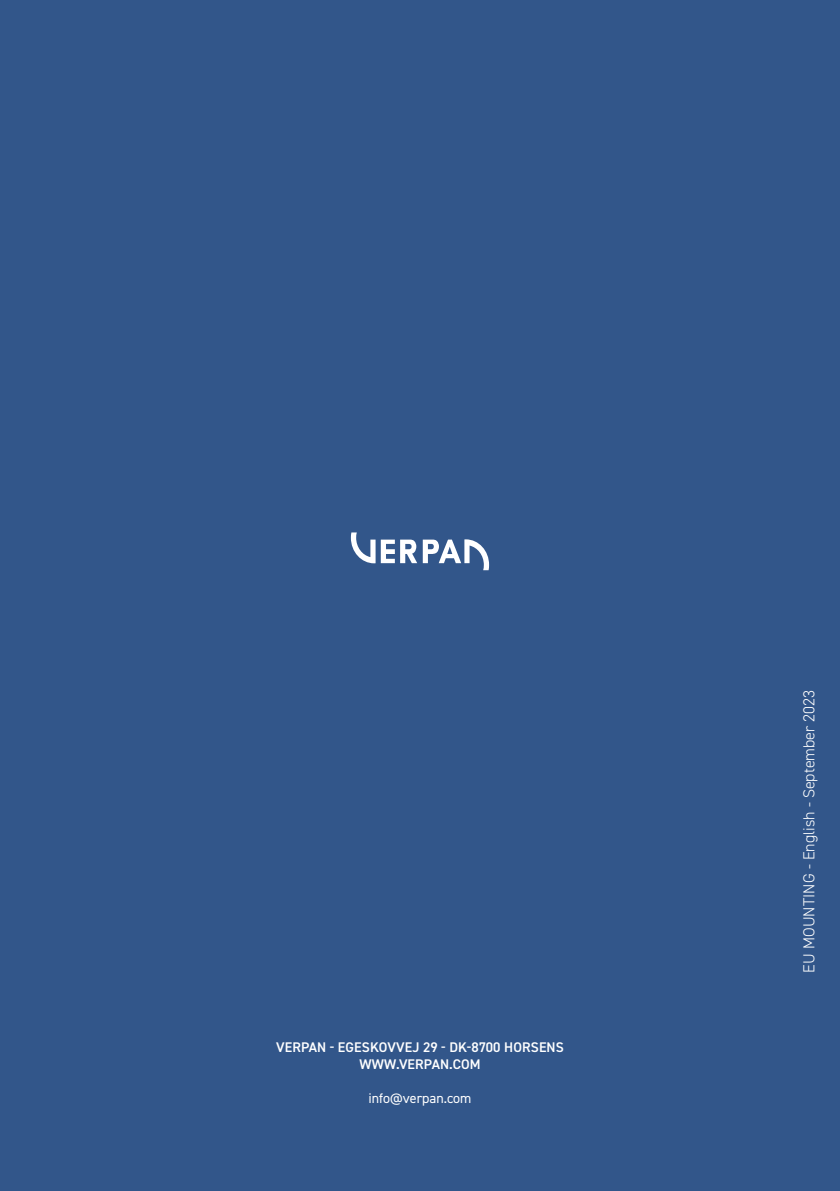
<style>
.page{position:relative;width:840px;height:1191px;background:#fff}
.page>*{position:absolute;margin:0;border:0;box-sizing:border-box;transform-origin:0 0}
.t1{font:300 16px "DIN2014";color:#fff}
.t2{font:600 14px/16.8px "DIN2014";letter-spacing:.01em;color:#fff;text-align:center}
.t3{font:14px "DIN2014";color:#fff}
</style>
<div class="page">
<div style="left:0;top:0;width:839px;height:1191px;background:#32568a"></div>
<svg style="left:351px;top:532px;width:43px;height:31px"></svg>
<svg style="left:400px;top:539px;width:89px;height:31px"></svg>
<p class="t2" style="left:276px;top:1038px;width:289px">VERPAN - EGESKOVVEJ 29 - DK-8700 HORSENS<br>WWW.VERPAN.COM</p>
<p class="t3" style="left:368px;top:1089px;width:104px">info@verpan.com</p>
<p class="t1" style="left:798px;top:973px;width:284px;rotate:-90deg">EU MOUNTING - English - September 2023</p>
</div>
